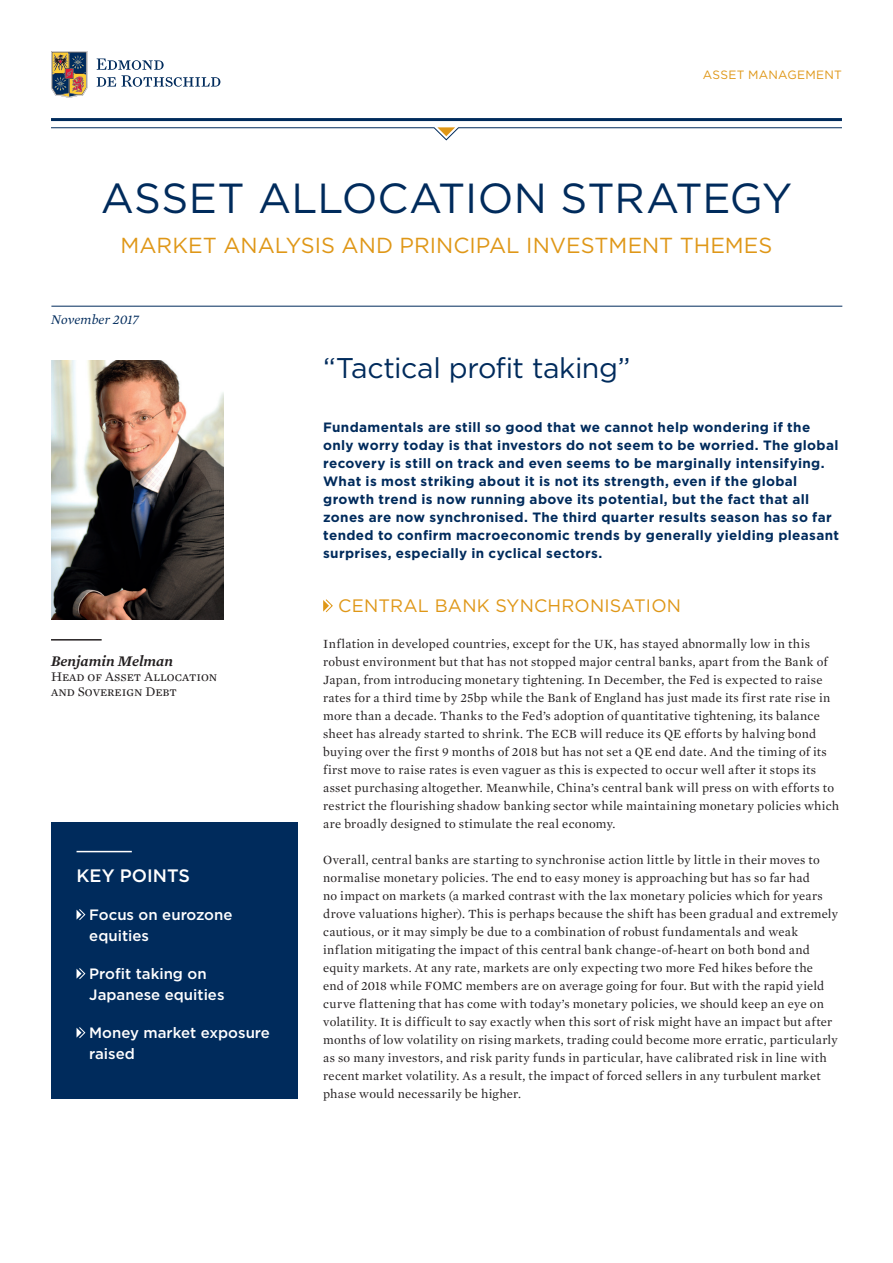
<style>
.page{position:relative;width:893px;height:1263px;background:#fff}
.page>*{position:absolute;margin:0;border:0;box-sizing:border-box;transform-origin:0 0}
.t1{font:42px "Gotham";letter-spacing:.005em;color:#002b5c}
.t2{font:28.5px "Gotham";letter-spacing:-.015em;color:#002b5c}
.t3{font:21.75px "Gotham";color:#df9717}
.t4{font:18px "Gotham";letter-spacing:.01em;color:#df9717}
.t5{font:500 18px "Gotham";color:#fff}
.t6{font:500 15px/21px "Gotham";color:#fff}
.t7{font:italic 600 15px "Mercury Text G1";color:#231f20}
.t8{font:700 13.5px/18px "Gotham";letter-spacing:.025em;color:#002b5c}
.t9{font:13.5px/15px "Mercury Text G1";color:#231f20}
.t10{font:italic 13.5px "Mercury Text G1";letter-spacing:.01em;color:#002b5c}
.t11{font:12.75px/18px "Mercury Text G1";letter-spacing:.015em;color:#231f20}
.t12{font:12px "Gotham";letter-spacing:.02em;color:#df9717}
</style>
<div class="page">
<svg style="left:51px;top:51px;width:36px;height:47px;background:#807567"></svg>
<svg style="left:97px;top:59px;width:123px;height:28px"></svg>
<hr style="left:51px;top:306px;width:791px;height:1px;background:#002b5c">
<svg style="left:51px;top:127px;width:791px;height:14px"></svg>
<hr style="left:51px;top:118px;width:791px;height:3px;background:#002b5c">
<img style="left:51px;top:360px;width:172px;height:259px">
<hr style="left:51px;top:639px;width:51px;height:1px;background:#231f20">
<svg style="left:323px;top:599px;width:10px;height:14px"></svg>
<div style="left:51px;top:822px;width:247px;height:276px;background:#002b5c"></div>
<hr style="left:77px;top:851px;width:55px;height:1px;background:#fff">
<svg style="left:77px;top:909px;width:9px;height:12px"></svg>
<svg style="left:77px;top:968px;width:9px;height:12px"></svg>
<svg style="left:77px;top:1027px;width:9px;height:12px"></svg>
<p class="t12" style="left:703px;top:67px;width:141px">ASSET MANAGEMENT</p>
<h1 class="t1" style="left:101px;top:171px;width:693px">ASSET ALLOCATION STRATEGY</h1>
<h3 class="t3" style="left:121px;top:231px;width:653px">MARKET ANALYSIS AND PRINCIPAL INVESTMENT THEMES</h3>
<p class="t10" style="left:51px;top:310px;width:90px">November 2017</p>
<p class="t7" style="left:51px;top:650px;width:123px">Benjamin Melman</p>
<p class="t9" style="left:51px;top:668px;width:168px">Head of Asset Allocation and Sovereign Debt</p>
<h3 class="t5" style="left:77px;top:864px;width:115px">KEY POINTS</h3>
<p class="t6" style="left:89px;top:904px;width:145px">Focus on eurozone equities</p>
<p class="t6" style="left:89px;top:963px;width:137px">Profit taking on<br>Japanese equities</p>
<p class="t6" style="left:89px;top:1022px;width:182px">Money market exposure raised</p>
<h2 class="t2" style="left:323px;top:350px;width:309px">“Tactical profit taking”</h2>
<p class="t8" style="left:323px;top:418px;width:517px">Fundamentals are still so good that we cannot help wondering if the only worry today is that investors do not seem to be worried. The global recovery is still on track and even seems to be marginally intensifying.<br>What is most striking about it is not its strength, even if the global growth trend is now running above its potential, but the fact that all zones are now synchronised. The third quarter results season has so far tended to confirm macroeconomic trends by generally yielding pleasant surprises, especially in cyclical sectors.</p>
<h3 class="t4" style="left:338px;top:594px;width:344px">CENTRAL BANK SYNCHRONISATION</h3>
<p class="t11" style="left:323px;top:634px;width:518px">Inflation in developed countries, except for the UK, has stayed abnormally low in this robust environment but that has not stopped major central banks, apart from the Bank of Japan, from introducing monetary tightening. In December, the Fed is expected to raise rates for a third time by 25bp while the Bank of England has just made its first rate rise in more than a decade. Thanks to the Fed’s adoption of quantitative tightening, its balance sheet has already started to shrink. The ECB will reduce its QE efforts by halving bond buying over the first 9 months of 2018 but has not set a QE end date. And the timing of its first move to raise rates is even vaguer as this is expected to occur well after it stops its asset purchasing altogether. Meanwhile, China’s central bank will press on with efforts to restrict the flourishing shadow banking sector while maintaining monetary policies which are broadly designed to stimulate the real economy.</p>
<p class="t11" style="left:323px;top:850px;width:516px">Overall, central banks are starting to synchronise action little by little in their moves to normalise monetary policies. The end to easy money is approaching but has so far had<br>no impact on markets (a marked contrast with the lax monetary policies which for years drove valuations higher). This is perhaps because the shift has been gradual and extremely cautious, or it may simply be due to a combination of robust fundamentals and weak inflation mitigating the impact of this central bank change-of-heart on both bond and equity markets. At any rate, markets are only expecting two more Fed hikes before the<br>end of 2018 while FOMC members are on average going for four. But with the rapid yield curve flattening that has come with today’s monetary policies, we should keep an eye on volatility. It is difficult to say exactly when this sort of risk might have an impact but after months of low volatility on rising markets, trading could become more erratic, particularly as so many investors, and risk parity funds in particular, have calibrated risk in line with recent market volatility. As a result, the impact of forced sellers in any turbulent market phase would necessarily be higher.</p>
</div>
